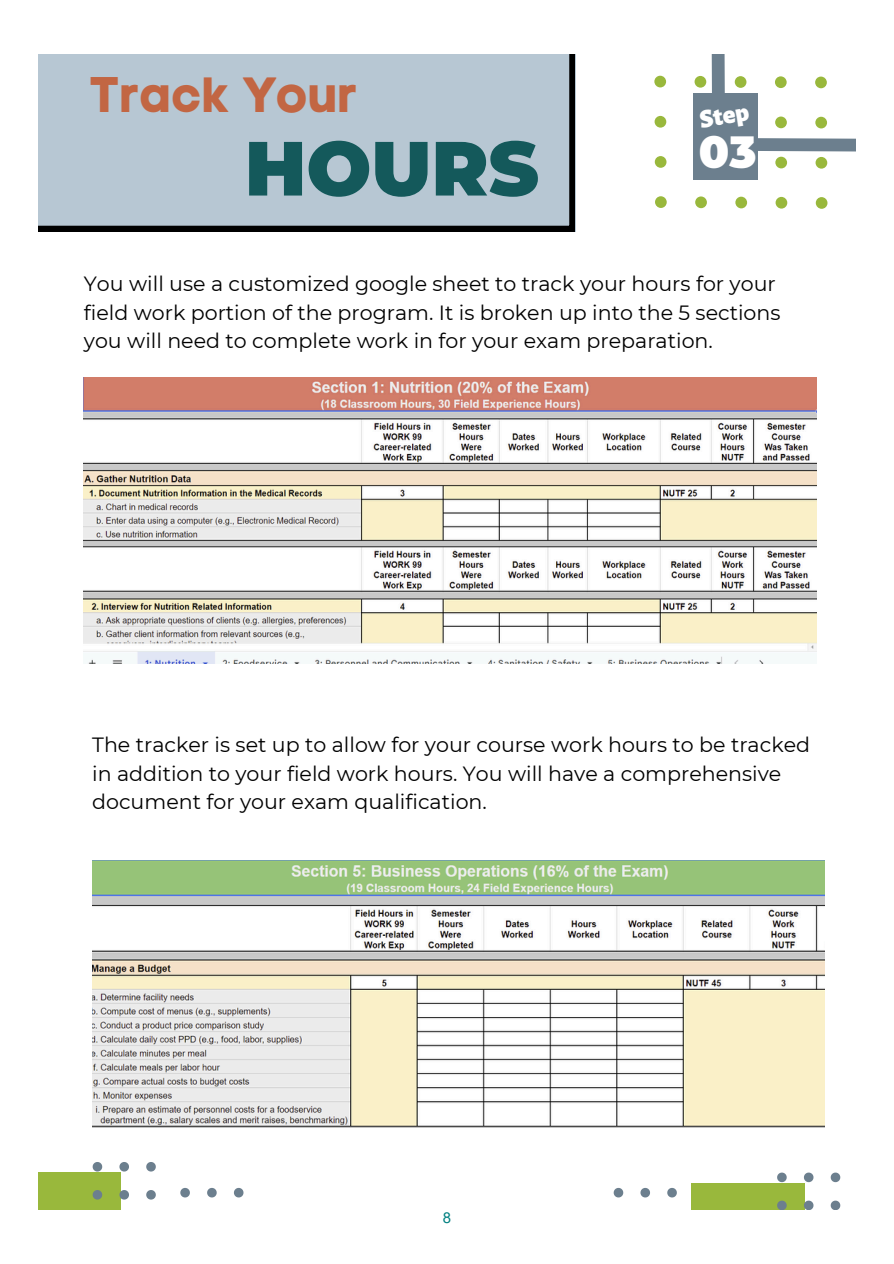
<style>
.page{position:relative;width:894px;height:1264px;background:#fff}
.page>*{position:absolute;margin:0;border:0;box-sizing:border-box;transform-origin:0 0}
.t1{font:900 76.5px "Montserrat";color:#14595b}
.t2{font:49.35px "Code Pro Bold LC";color:#c26643}
.t3{font:900 43.95px "Montserrat";color:#fff}
.t4{font:900 26.1px "Alegreya Sans";color:#fff}
.t5{font:20.55px/28.8px "Montserrat";color:#000}
.t6{font:15px "Arial";color:#008080}
</style>
<div class="page">
<div style="left:38px;top:54px;width:536px;height:178px;background:#b7c7d3"></div>
<div style="left:38px;top:1172px;width:82px;height:37px;background:#99b83c"></div>
<svg style="left:93px;top:1190px;width:9px;height:9px"></svg>
<svg style="left:93px;top:1162px;width:9px;height:9px"></svg>
<svg style="left:119px;top:1189px;width:10px;height:10px"></svg>
<svg style="left:119px;top:1162px;width:10px;height:9px"></svg>
<svg style="left:146px;top:1190px;width:10px;height:9px"></svg>
<svg style="left:146px;top:1162px;width:10px;height:9px"></svg>
<div style="left:691px;top:1183px;width:113px;height:26px;background:#99b83c"></div>
<svg style="left:777px;top:1200px;width:9px;height:9px"></svg>
<svg style="left:777px;top:1172px;width:9px;height:10px"></svg>
<svg style="left:804px;top:1200px;width:9px;height:9px"></svg>
<svg style="left:804px;top:1172px;width:9px;height:10px"></svg>
<svg style="left:830px;top:1200px;width:10px;height:9px"></svg>
<svg style="left:830px;top:1172px;width:10px;height:10px"></svg>
<svg style="left:180px;top:1187px;width:10px;height:10px"></svg>
<svg style="left:207px;top:1187px;width:10px;height:10px"></svg>
<svg style="left:234px;top:1187px;width:9px;height:10px"></svg>
<svg style="left:613px;top:1187px;width:10px;height:10px"></svg>
<svg style="left:640px;top:1187px;width:10px;height:10px"></svg>
<svg style="left:667px;top:1188px;width:9px;height:9px"></svg>
<svg style="left:655px;top:54px;width:200px;height:155px"></svg>
<div style="left:654px;top:196px;width:12px;height:12px;background:#99b83c;border-radius:50%"></div>
<div style="left:695px;top:196px;width:11px;height:12px;background:#99b83c;border-radius:50%"></div>
<div style="left:735px;top:197px;width:12px;height:11px;background:#99b83c;border-radius:50%"></div>
<div style="left:775px;top:197px;width:12px;height:12px;background:#99b83c;border-radius:50%"></div>
<div style="left:815px;top:197px;width:12px;height:12px;background:#99b83c;border-radius:50%"></div>
<div style="left:654px;top:156px;width:12px;height:12px;background:#99b83c;border-radius:50%"></div>
<div style="left:775px;top:157px;width:11px;height:11px;background:#99b83c;border-radius:50%"></div>
<div style="left:815px;top:157px;width:12px;height:12px;background:#99b83c;border-radius:50%"></div>
<div style="left:654px;top:116px;width:12px;height:12px;background:#99b83c;border-radius:50%"></div>
<div style="left:775px;top:116px;width:11px;height:12px;background:#99b83c;border-radius:50%"></div>
<div style="left:815px;top:117px;width:11px;height:11px;background:#99b83c;border-radius:50%"></div>
<div style="left:654px;top:76px;width:12px;height:11px;background:#99b83c;border-radius:50%"></div>
<div style="left:694px;top:76px;width:12px;height:12px;background:#99b83c;border-radius:50%"></div>
<div style="left:734px;top:76px;width:12px;height:12px;background:#99b83c;border-radius:50%"></div>
<div style="left:774px;top:76px;width:12px;height:12px;background:#99b83c;border-radius:50%"></div>
<div style="left:814px;top:77px;width:12px;height:11px;background:#99b83c;border-radius:50%"></div>
<div style="left:693px;top:94px;width:64px;height:86px;background:#6c7f8e"></div>
<img style="left:84px;top:378px;width:731px;height:285px">
<img style="left:92px;top:860px;width:732px;height:267px">
<h3 class="t2" style="left:89px;top:65px;width:271px">Track Your</h3>
<p class="t1" style="left:245px;top:121px;width:295px">HOURS</p>
<p class="t4" style="left:697px;top:108px;width:51px;rotate:-10deg">Step</p>
<p class="t3" style="left:698px;top:126px;width:59px">03</p>
<p class="t5" style="left:84px;top:269px;width:698px">You will use a customized google sheet to track your hours for your field work portion of the program. It is broken up into the 5 sections you will need to complete work in for your exam preparation.</p>
<p class="t5" style="left:92px;top:730px;width:719px">The tracker is set up to allow for your course work hours to be tracked in addition to your field work hours. You will have a comprehensive document for your exam qualification.</p>
<p class="t6" style="left:442px;top:1207px;width:10px">8</p>
</div>
